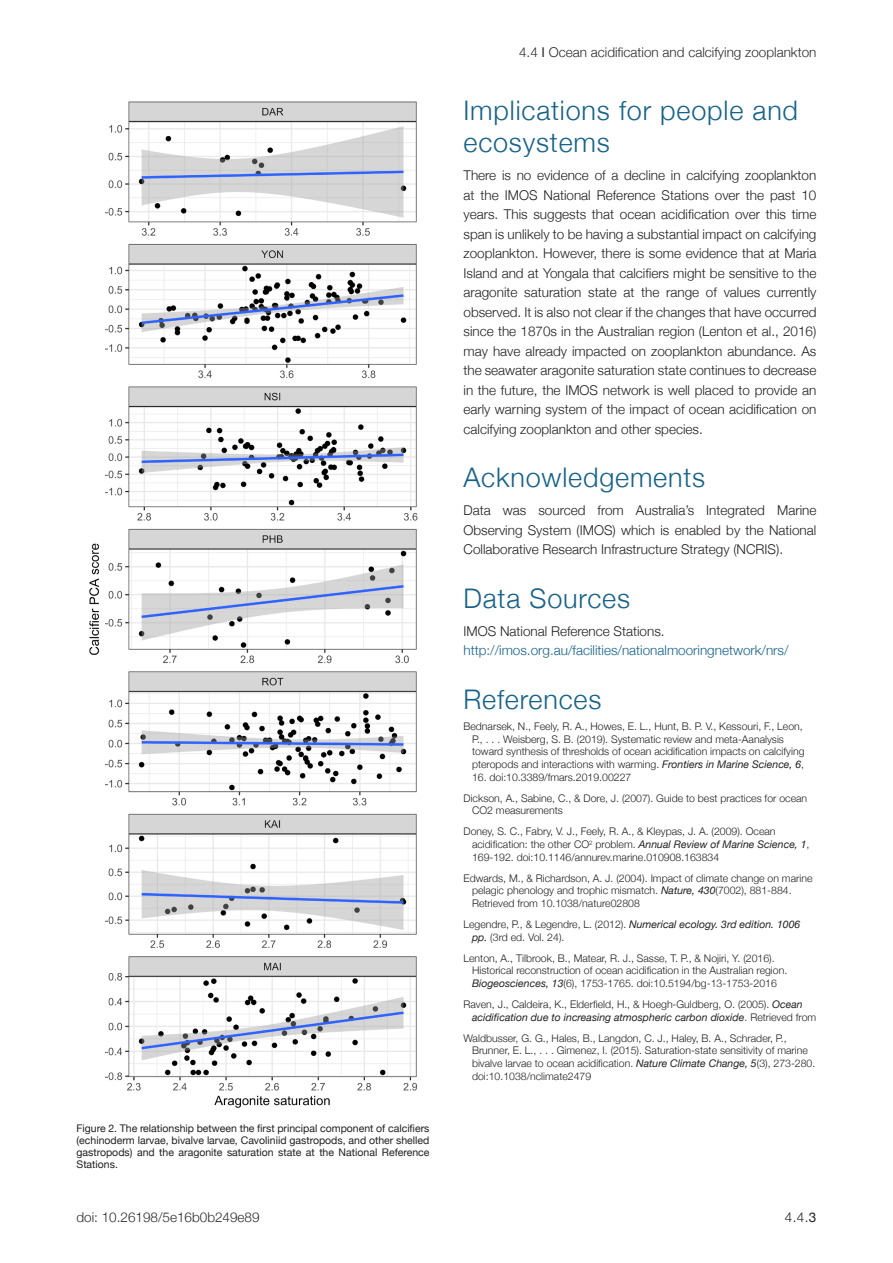
<style>
.page{position:relative;width:893px;height:1263px;background:#fff}
.page>*{position:absolute;margin:0;border:0;box-sizing:border-box;transform-origin:0 0}
.Sub-Heading{font:300 27px/32.4px "Helvetica Neue";letter-spacing:.03em;color:#166289}
.Body_Copy{font:300 13.5px/19.5px "Helvetica Neue";color:#231f20;text-align:justify}
.Body_Copy-2{font:300 13.5px/19.5px "Helvetica Neue";color:#16628a}
.t1{font:300 13.5px "Helvetica Neue";color:#2c2b2b}
.References{font:300 10.5px/12.6px "Helvetica Neue";color:#231f20}
.Figure_Caption{font:10.5px/12px "Helvetica Neue";color:#231f20;text-align:justify}
.s1{font-weight:400}
.s2{color:#231f20}
.s3{font-weight:400;font-style:italic}
</style>
<div class="page">
<img style="left:89px;top:101px;width:329px;height:1007px">
<p class="t1" style="left:519px;top:44px;width:299px">4.4 <span class="s1">I</span> Ocean acidification and calcifying zooplankton</p>
<p class="Figure_Caption" style="left:77px;top:1122px;width:354px">Figure 2. The relationship between the first principal component of calcifiers (echinoderm larvae, bivalve larvae, Cavoliniid gastropods, and other shelled gastropods) and the aragonite saturation state at the National Reference Stations.</p>
<p class="Sub-Heading" style="left:463px;top:93px;width:336px">Implications for people and ecosystems</p>
<p class="Body_Copy" style="left:463px;top:165px;width:354px">There is no evidence of a decline in calcifying zooplankton at the IMOS National Reference Stations over the past 10 years. This suggests that ocean acidification over this time span is unlikely to be having a substantial impact on calcifying zooplankton. However, there is some evidence that at Maria Island and at Yongala that calcifiers might be sensitive to the aragonite saturation state at the range of values currently observed. It is also not clear if the changes that have occurred since the 1870s in the Australian region (Lenton et al., 2016) may have already impacted on zooplankton abundance. As the seawater aragonite saturation state continues to decrease in the future, the IMOS network is well placed to provide an early warning system of the impact of ocean acidification on calcifying zooplankton and other species.</p>
<p class="Sub-Heading" style="left:463px;top:461px;width:243px">Acknowledgements</p>
<p class="Body_Copy" style="left:463px;top:500px;width:354px">Data was sourced from Australia’s Integrated Marine Observing System (IMOS) which is enabled by the National Collaborative Research Infrastructure Strategy (NCRIS).</p>
<p class="Sub-Heading" style="left:463px;top:582px;width:168px">Data Sources</p>
<p class="Body_Copy-2" style="left:463px;top:621px;width:327px"><span class="s2">IMOS National Reference Stations. </span>http://imos.org.au/facilities/nationalmooringnetwork/nrs/</p>
<p class="Sub-Heading" style="left:463px;top:683px;width:139px">References</p>
<p class="References" style="left:472px;top:720px;width:334px;text-indent:-9px">Bednarsek, N., Feely, R. A., Howes, E. L., Hunt, B. P. V., Kessouri, F., Leon, P., . . . Weisberg, S. B. (2019). Systematic review and meta-Aanalysis toward synthesis of thresholds of ocean acidification impacts on calcifying pteropods and interactions with warming. <span class="s3">Frontiers in Marine Science, 6</span>,</p>
<p class="References" style="left:472px;top:770px;width:161px">16. doi:10.3389/fmars.2019.00227</p>
<p class="References" style="left:472px;top:791px;width:337px;text-indent:-9px">Dickson, A., Sabine, C., &amp; Dore, J. (2007). Guide to best practices for ocean<br>CO2 measurements</p>
<p class="References" style="left:472px;top:825px;width:339px;text-indent:-9px">Doney, S. C., Fabry, V. J., Feely, R. A., &amp; Kleypas, J. A. (2009). Ocean acidification: the other CO<sup>2</sup> problem. <span class="s3">Annual Review of Marine Science, 1</span>,<br>169-192. doi:10.1146/annurev.marine.010908.163834</p>
<p class="References" style="left:472px;top:871px;width:342px;text-indent:-9px">Edwards, M., &amp; Richardson, A. J. (2004). Impact of climate change on marine pelagic phenology and trophic mismatch. <span class="s3">Nature, 430</span>(7002), 881-884.<br>Retrieved from 10.1038/nature02808</p>
<p class="References" style="left:472px;top:918px;width:330px;text-indent:-9px">Legendre, P., &amp; Legendre, L. (2012). <span class="s3">Numerical ecology. 3rd edition. 1006 pp.</span> (3rd ed. Vol. 24).</p>
<p class="References" style="left:472px;top:951px;width:317px;text-indent:-9px">Lenton, A., Tilbrook, B., Matear, R. J., Sasse, T. P., &amp; Nojiri, Y. (2016).<br>Historical reconstruction of ocean acidification in the Australian region.<br><span class="s3">Biogeosciences, 13</span>(6), 1753-1765. doi:10.5194/bg-13-1753-2016</p>
<p class="References" style="left:472px;top:998px;width:346px;text-indent:-9px">Raven, J., Caldeira, K., Elderfield, H., &amp; Hoegh-Guldberg, O. (2005). <span class="s3">Ocean acidification due to increasing atmospheric carbon dioxide</span>. Retrieved from</p>
<p class="References" style="left:472px;top:1031px;width:345px;text-indent:-9px">Waldbusser, G. G., Hales, B., Langdon, C. J., Haley, B. A., Schrader, P., Brunner, E. L., . . . Gimenez, I. (2015). Saturation-state sensitivity of marine bivalve larvae to ocean acidification. <span class="s3">Nature Climate Change, 5</span>(3), 273-280. doi:10.1038/nclimate2479</p>
<p class="t1" style="left:77px;top:1208px;width:185px">doi: 10.26198/5e16b0b249e89</p>
<p class="Body_Copy" style="left:785px;top:1207px;width:33px">4.4.<span class="s1">3</span></p>
</div>
